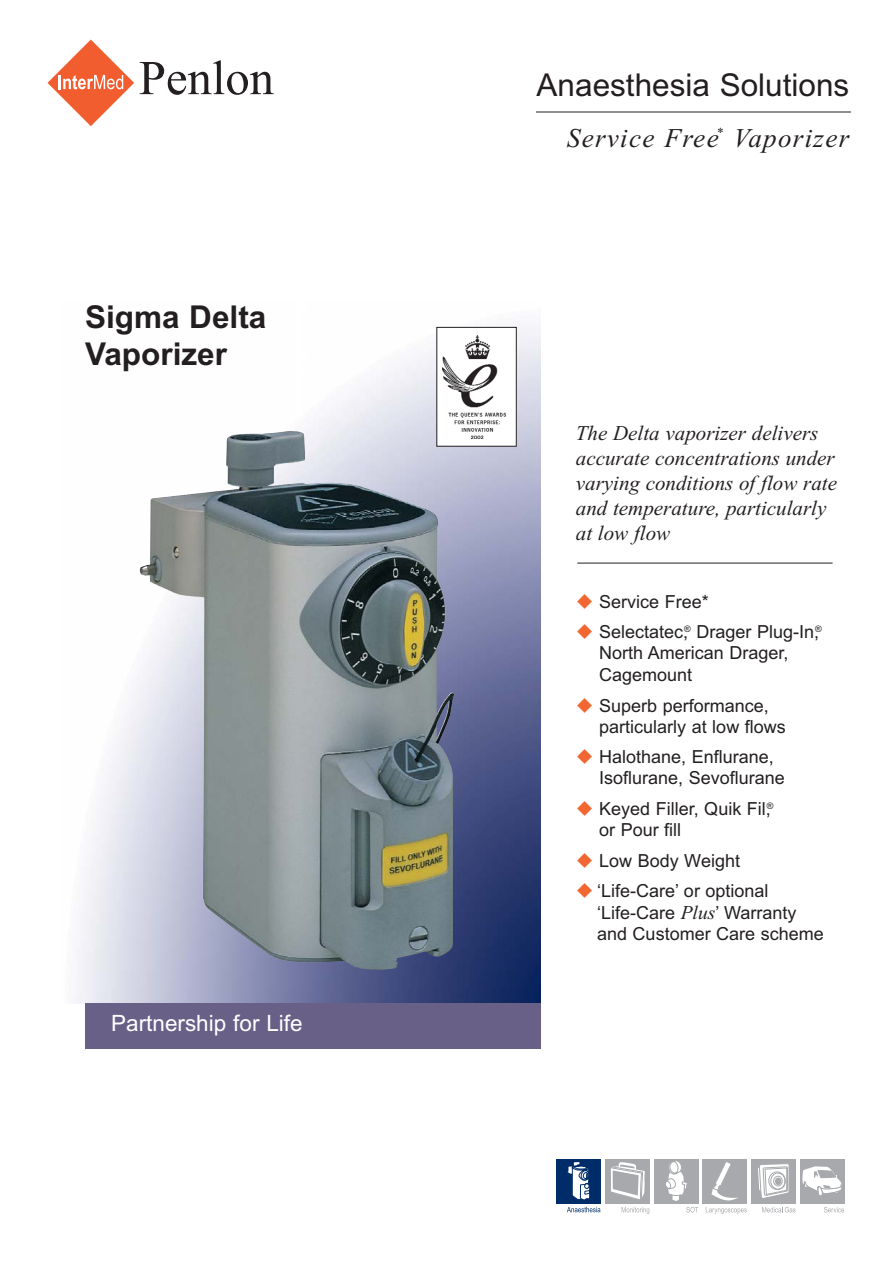
<style>
.page{position:relative;width:893px;height:1263px;background:#fff}
.page>*{position:absolute;margin:0;border:0;box-sizing:border-box;transform-origin:0 0}
.t1{font:31.5px "Arial";color:#231f20}
.t2{font:700 31.5px/37.8px "Arial";color:#231f20}
.t3{font:italic 27px "Times New Roman";letter-spacing:.05em;color:#231f20}
.t4{font:22.5px "Arial";color:#fff}
.t5{font:italic 21px/25.2px "Times New Roman";color:#231f20}
.t6{font:18px/20.9px "Arial";color:#231f20}
.s1{font-family:"Times New Roman";font-style:italic;font-size:19.5px}
</style>
<div class="page">
<img style="left:74px;top:324px;width:466px;height:679px">
<div style="left:85px;top:1003px;width:455px;height:46px;background:#686087"></div>
<hr style="left:577px;top:563px;width:255px;height:1px;background:#231f20">
<hr style="left:536px;top:112px;width:314px;height:1px;background:#231f20">
<svg style="left:47px;top:40px;width:87px;height:86px"></svg>
<svg style="left:140px;top:60px;width:134px;height:35px"></svg>
<div style="left:34px;top:111px;width:26px;height:25px;background:#fff;border-radius:50%"></div>
<img style="left:139px;top:431px;width:315px;height:539px">
<div style="left:556px;top:1159px;width:45px;height:44px;background:#002d6a"></div>
<svg style="left:567px;top:1162px;width:23px;height:38px"></svg>
<svg style="left:567px;top:1207px;width:33px;height:5px"></svg>
<div style="left:702px;top:1159px;width:45px;height:44px;background:#a7a9ac"></div>
<svg style="left:711px;top:1162px;width:27px;height:39px"></svg>
<div style="left:605px;top:1159px;width:44px;height:44px;background:#a7a9ac"></div>
<div style="left:654px;top:1159px;width:44px;height:44px;background:#a7a9ac"></div>
<svg style="left:666px;top:1161px;width:21px;height:40px"></svg>
<div style="left:751px;top:1159px;width:44px;height:44px;background:#a7a9ac"></div>
<svg style="left:758px;top:1164px;width:31px;height:34px"></svg>
<div style="left:770px;top:1173px;width:15px;height:16px;border:1px solid #a7a9ac;border-radius:50%"></div>
<div style="left:775px;top:1178px;width:6px;height:7px;background:#a7a9ac;border-radius:50%"></div>
<svg style="left:610px;top:1162px;width:39px;height:52px"></svg>
<svg style="left:686px;top:1207px;width:12px;height:5px"></svg>
<svg style="left:705px;top:1207px;width:41px;height:7px"></svg>
<svg style="left:762px;top:1207px;width:33px;height:5px"></svg>
<svg style="left:824px;top:1207px;width:20px;height:5px"></svg>
<div style="left:800px;top:1159px;width:44px;height:44px;background:#a7a9ac"></div>
<svg style="left:802px;top:1166px;width:40px;height:30px"></svg>
<div style="left:437px;top:327px;width:79px;height:119px;background:#fff"></div>
<img style="left:442px;top:336px;width:63px;height:102px">
<div style="left:436px;top:327px;width:80px;height:120px;border:1px solid #231f20"></div>
<h1 class="t2" style="left:85px;top:301px;width:183px">Sigma Delta<br>Vaporizer</h1>
<p class="t4" style="left:111px;top:1015px;width:193px">Partnership for Life</p>
<h1 class="t1" style="left:536px;top:73px;width:314px">Anaesthesia Solutions</h1>
<h2 class="t3" style="left:567px;top:128px;width:284px">Service Free<sup>*</sup> Vaporizer</h2>
<p class="t5" style="left:576px;top:422px;width:263px">The Delta vaporizer delivers accurate concentrations under varying conditions of flow rate and temperature, particularly at low flow</p>
<p class="t6" style="left:599px;top:588px;width:224px;line-height:30.2px">Service Free*<br>Selectatec,<sup>®</sup> Drager Plug-In,<sup>®</sup></p>
<p class="t6" style="left:599px;top:644px;width:191px;line-height:21.6px">North American Drager,<br>Cagemount</p>
<p class="t6" style="left:599px;top:697px;width:188px">Superb performance, particularly at low flows</p>
<p class="t6" style="left:599px;top:748px;width:187px">Halothane, Enflurane,<br>Isoflurane, Sevoflurane</p>
<p class="t6" style="left:599px;top:800px;width:176px">Keyed Filler, Quik Fil,<sup>® </sup>or Pour fill</p>
<p class="t6" style="left:597px;top:847px;width:173px;line-height:30.2px">Low Body Weight ‘Life-Care’ or optional</p>
<p class="t6" style="left:597px;top:903px;width:228px;line-height:21.6px">‘Life-Care <span class="s1">Plus</span>’ Warranty and Customer Care scheme</p>
</div>
